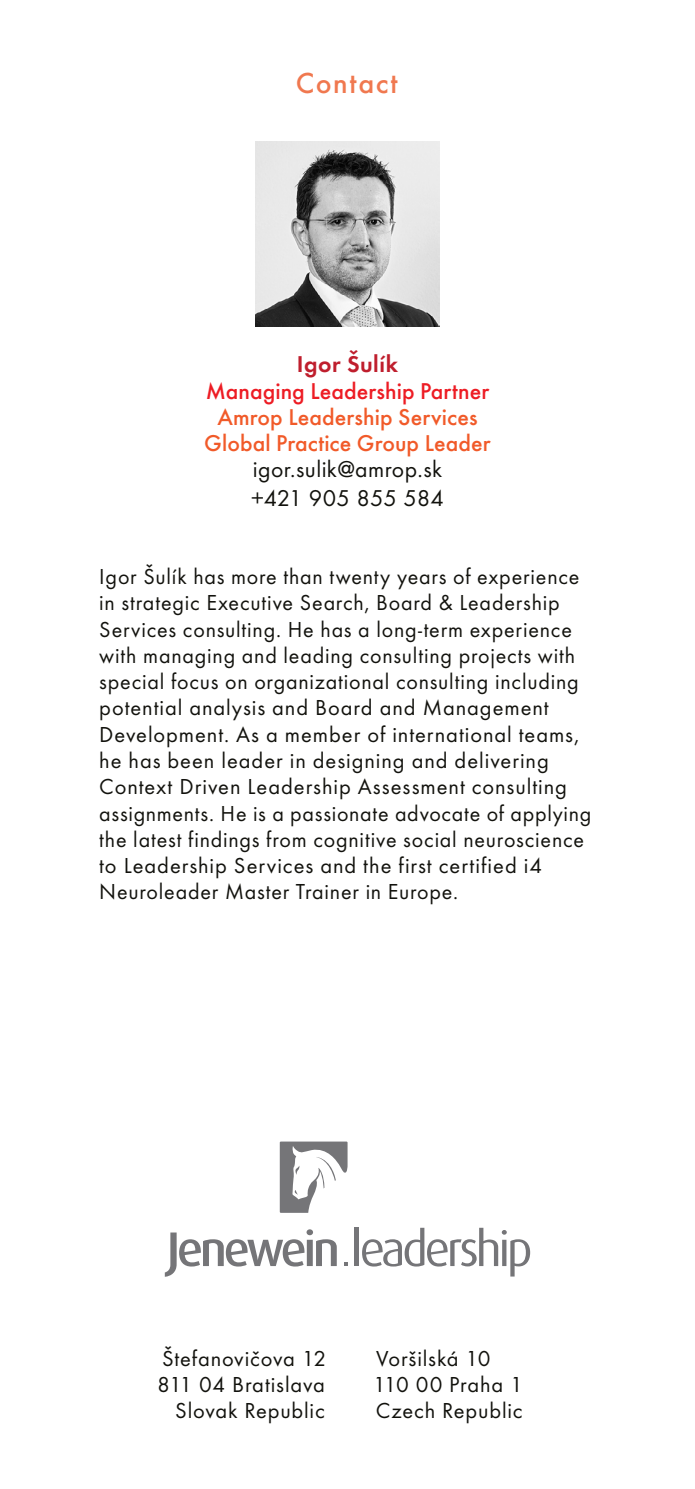
<style>
.page{position:relative;width:695px;height:1489px;background:#fff}
.page>*{position:absolute;margin:0;border:0;box-sizing:border-box;transform-origin:0 0}
.t1{font:500 30px "Futura TCE";letter-spacing:.055em;color:#f0784f}
.t2{font:500 23.75px/26.2px "Futura TCE";letter-spacing:.005em;color:#f15a29;text-align:center}
.t3{font:23.75px/28.8px "Futura TCE";letter-spacing:.015em;color:#12120d}
.t4{font:500 23.75px "Futura TCE";letter-spacing:.005em;color:#ed1c24}
.t5{font:600 23.75px "Futura TCE";letter-spacing:.02em;color:#bf1e2d}
.t6{font:22.5px/26.2px "Futura TCE";letter-spacing:.04em;color:#12120d}
</style>
<div class="page">
<svg style="left:165px;top:1232px;width:140px;height:44px"></svg>
<div style="left:306px;top:1229px;width:7px;height:6px;background:#757578;border-radius:50%"></div>
<div style="left:307px;top:1239px;width:6px;height:26px;background:#757578"></div>
<svg style="left:316px;top:1239px;width:21px;height:26px"></svg>
<svg style="left:280px;top:1141px;width:67px;height:71px"></svg>
<hr style="left:355px;top:1227px;width:4px;height:38px;background:#757578">
<svg style="left:362px;top:1227px;width:168px;height:49px"></svg>
<img style="left:255px;top:142px;width:184px;height:184px">
<h1 class="t1" style="left:296px;top:66px;width:104px">Contact</h1>
<p class="t5" style="left:297px;top:350px;width:103px">Igor Šulík</p>
<p class="t4" style="left:206px;top:376px;width:285px">Managing Leadership Partner</p>
<p class="t2" style="left:204px;top:404px;width:288px">Amrop Leadership Services<br>Global Practice Group Leader</p>
<p class="t3" style="left:251px;top:455px;width:195px">igor.sulik@amrop.sk +421 905 855 584</p>
<p class="t6" style="left:99px;top:563px;width:493px">Igor Šulík has more than twenty years of experience in strategic Executive Search, Board &amp; Leadership Services consulting. He has a long-term experience with managing and leading consulting projects with special focus on organizational consulting including potential analysis and Board and Management Development. As a member of international teams, he has been leader in designing and delivering Context Driven Leadership Assessment consulting assignments. He is a passionate advocate of applying the latest findings from cognitive social neuroscience to Leadership Services and the first certified i4<br>Neuroleader Master Trainer in Europe.</p>
<p class="t6" style="left:157px;top:1344px;width:170px;text-align:right">Štefanovičova 12<br>811 04 Bratislava<br>Slovak Republic</p>
<p class="t6" style="left:373px;top:1344px;width:151px">Voršilská 10<br>110 00 Praha 1<br>Czech Republic</p>
</div>
